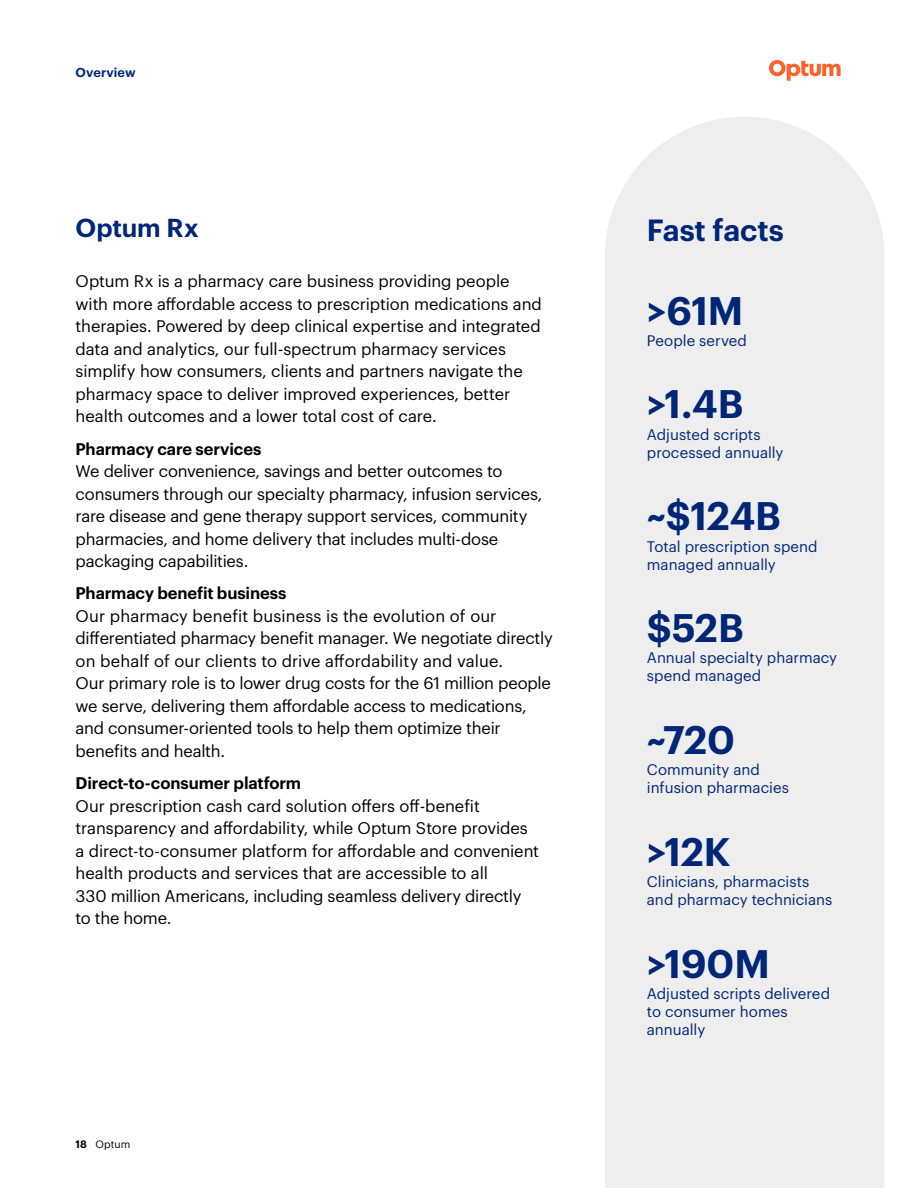
<style>
.page{position:relative;width:918px;height:1188px;background:#fff}
.page>*{position:absolute;margin:0;border:0;box-sizing:border-box;transform-origin:0 0}
.t1{font:600 39px "Graphik";letter-spacing:-.005em;color:#002677}
.t2{font:600 30px "Graphik";letter-spacing:-.005em;color:#002677}
.t3{font:600 25.5px "Graphik";letter-spacing:-.005em;color:#002677}
.t4{font:16.5px/22.5px "Graphik";letter-spacing:-.01em;color:#000}
.t5{font:600 16.5px "Graphik";letter-spacing:-.005em;color:#000}
.t6{font:15px/18px "Graphik";color:#002677}
.t7{font:600 12.75px "Graphik";letter-spacing:.01em;color:#002677}
.t8{font:10.5px "Graphik";letter-spacing:.01em;color:#000}
.s1{font-weight:600}
</style>
<div class="page">
<div style="left:605px;top:117px;width:279px;height:1071px;background:#eee"></div>
<svg style="left:769px;top:60px;width:72px;height:21px"></svg>
<p class="t7" style="left:76px;top:62px;width:62px">Overview</p>
<h3 class="t3" style="left:76px;top:208px;width:125px">Optum Rx</h3>
<p class="t4" style="left:76px;top:269px;width:468px">Optum Rx is a pharmacy care business providing people with more affordable access to prescription medications and therapies. Powered by deep clinical expertise and integrated data and analytics, our full-spectrum pharmacy services simplify how consumers, clients and partners navigate the pharmacy space to deliver improved experiences, better health outcomes and a lower total cost of care.</p>
<p class="t5" style="left:76px;top:436px;width:187px">Pharmacy care services</p>
<p class="t4" style="left:76px;top:458px;width:468px">We deliver convenience, savings and better outcomes to consumers through our specialty pharmacy, infusion services, rare disease and gene therapy support services, community pharmacies, and home delivery that includes multi-dose packaging capabilities.</p>
<p class="t5" style="left:76px;top:581px;width:212px">Pharmacy benefit business</p>
<p class="t4" style="left:76px;top:603px;width:479px">Our pharmacy benefit business is the evolution of our differentiated pharmacy benefit manager. We negotiate directly on behalf of our clients to drive affordability and value.<br>Our primary role is to lower drug costs for the 61 million people we serve, delivering them affordable access to medications, and consumer-oriented tools to help them optimize their benefits and health.</p>
<p class="t5" style="left:76px;top:770px;width:227px">Direct-to-consumer platform</p>
<p class="t4" style="left:76px;top:793px;width:465px">Our prescription cash card solution offers off-benefit transparency and affordability, while Optum Store provides a direct-to-consumer platform for affordable and convenient health products and services that are accessible to all<br>330 million Americans, including seamless delivery directly to the home.</p>
<p class="t8" style="left:76px;top:1136px;width:56px"><span class="s1">18</span> Optum</p>
<h2 class="t2" style="left:647px;top:207px;width:138px">Fast facts</h2>
<h1 class="t1" style="left:647px;top:281px;width:98px">&gt;61M</h1>
<p class="t6" style="left:647px;top:330px;width:102px">People served</p>
<h1 class="t1" style="left:647px;top:375px;width:98px">&gt;1.4B</h1>
<p class="t6" style="left:647px;top:424px;width:138px">Adjusted scripts processed annually</p>
<h1 class="t1" style="left:647px;top:486px;width:136px">~$124B</h1>
<p class="t6" style="left:647px;top:536px;width:172px">Total prescription spend managed annually</p>
<h1 class="t1" style="left:647px;top:598px;width:98px">$52B</h1>
<p class="t6" style="left:647px;top:648px;width:192px">Annual specialty pharmacy spend managed</p>
<h1 class="t1" style="left:647px;top:710px;width:90px">~720</h1>
<p class="t6" style="left:647px;top:760px;width:144px">Community and infusion pharmacies</p>
<h1 class="t1" style="left:647px;top:822px;width:85px">&gt;12K</h1>
<p class="t6" style="left:647px;top:871px;width:187px">Clinicians, pharmacists and pharmacy technicians</p>
<h1 class="t1" style="left:647px;top:934px;width:124px">&gt;190M</h1>
<p class="t6" style="left:647px;top:983px;width:185px">Adjusted scripts delivered to consumer homes annually</p>
</div>
